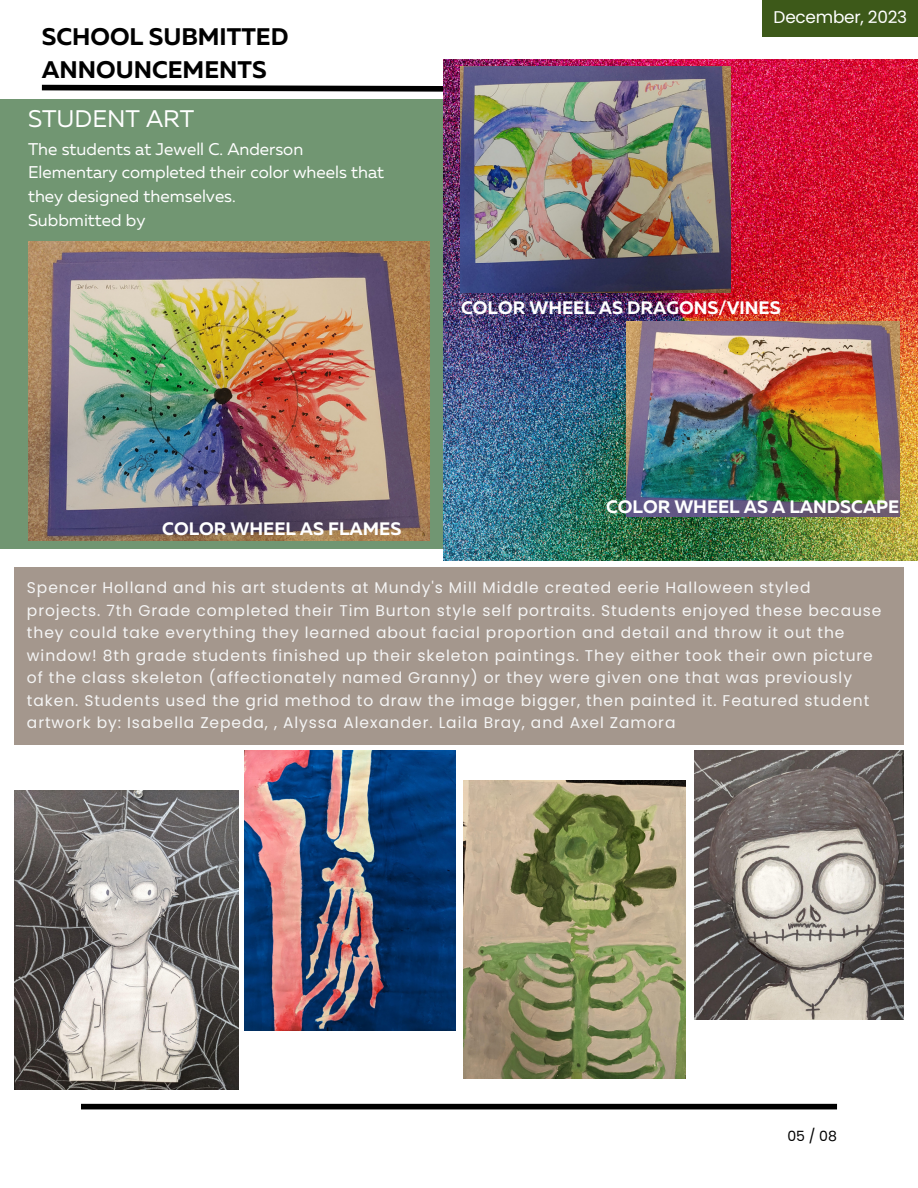
<style>
.page{position:relative;width:918px;height:1188px;background:#fff}
.page>*{position:absolute;margin:0;border:0;box-sizing:border-box;transform-origin:0 0}
.t1{font:700 24px/32.7px "Muller";color:#000}
.t2{font:24px "Muller";color:#fff}
.t3{font:700 18px "Muller";color:#fff}
.t4{font:16.95px/23.7px "Muller";color:#fff}
.t5{font:16.95px "Poppins";letter-spacing:-.015em;color:#fff}
.t6{font:15.45px/22.5px "Poppins";letter-spacing:.06em;color:#f5f5f5}
.t7{font:14.1px "Poppins";color:#000}
</style>
<div class="page">
<div style="left:81px;top:1104px;width:756px;height:5px;background:#000"></div>
<div style="left:0;top:99px;width:444px;height:450px;background:#719672"></div>
<div style="left:14px;top:567px;width:890px;height:178px;background:#a4978d"></div>
<div style="left:763px;top:0;width:155px;height:37px;background:#3d5919"></div>
<svg style="left:41px;top:82px;width:403px;height:13px"></svg>
<img style="left:444px;top:60px;width:474px;height:501px">
<img style="left:28px;top:241px;width:402px;height:300px">
<img style="left:627px;top:322px;width:273px;height:194px">
<img style="left:461px;top:66px;width:270px;height:226px">
<img style="left:14px;top:791px;width:224px;height:298px">
<img style="left:245px;top:751px;width:210px;height:280px">
<img style="left:463px;top:780px;width:223px;height:298px">
<img style="left:694px;top:751px;width:210px;height:269px">
<p class="t1" style="left:42px;top:22px;width:248px">SCHOOL SUBMITTED<br>ANNOUNCEMENTS</p>
<p class="t2" style="left:28px;top:109px;width:168px">STUDENT ART</p>
<p class="t4" style="left:28px;top:138px;width:358px">The students at Jewell C. Anderson<br>Elementary completed their color wheels that they designed themselves.</p>
<p class="t4" style="left:28px;top:209px;width:119px">Subbmitted by</p>
<p class="t5" style="left:774px;top:5px;width:135px">December, 2023</p>
<p class="t3" style="left:461px;top:300px;width:321px">COLOR WHEEL AS DRAGONS/VINES</p>
<p class="t3" style="left:162px;top:521px;width:241px">COLOR WHEEL AS FLAMES</p>
<p class="t3" style="left:606px;top:500px;width:295px">COLOR WHEEL AS A LANDSCAPE</p>
<p class="t6" style="left:27px;top:577px;width:856px">Spencer Holland and his art students at Mundy's Mill Middle created eerie Halloween styled projects. 7th Grade completed their Tim Burton style self portraits. Students enjoyed these because they could take everything they learned about facial proportion and detail and throw it out the window! 8th grade students finished up their skeleton paintings. They either took their own picture of the class skeleton (affectionately named Granny) or they were given one that was previously taken. Students used the grid method to draw the image bigger, then painted it. Featured student artwork by: Isabella Zepeda, , Alyssa Alexander. Laila Bray, and Axel Zamora</p>
<p class="t7" style="left:787px;top:1126px;width:51px">05 / 08</p>
</div>
